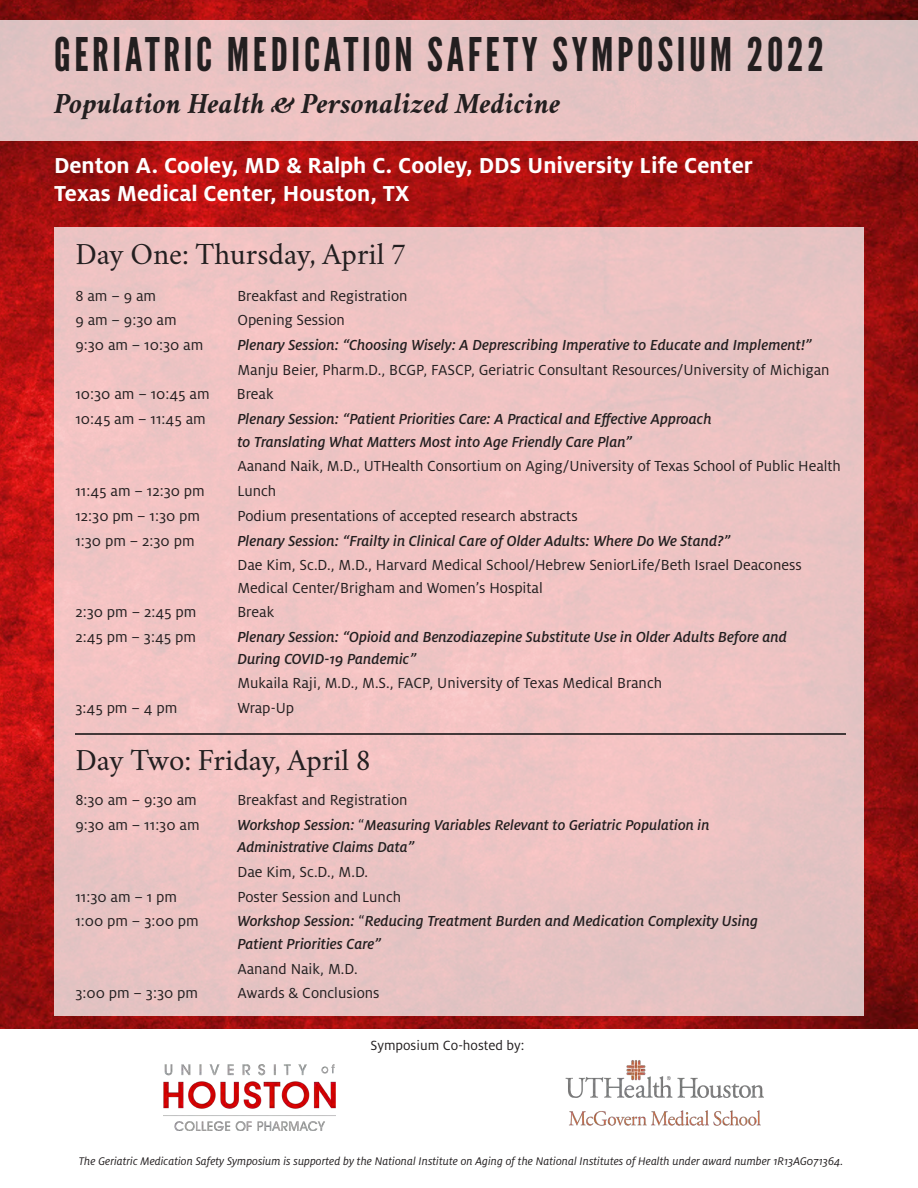
<style>
.page{position:relative;width:918px;height:1188px;background:#fff}
.page>*{position:absolute;margin:0;border:0;box-sizing:border-box;transform-origin:0 0}
.t1{font:46.2px "League Gothic";letter-spacing:.08em;color:#231f20}
.t2{font:31.05px "Crimson";color:#231f20}
.t3{font:italic 700 29.55px "Crimson";color:#231f20}
.t4{font:700 24px "Milo OT";color:#fff}
.t5{font:16.2px/22.5px "Milo OT";color:#231f20}
.t6{font:italic 500 16.2px/22.5px "Milo OT";color:#231f20}
.t7{font:italic 500 15.9px/22.5px "Milo OT";color:#231f20}
.t8{font:14.7px "Milo OT";color:#231f20}
.t9{font:italic 12.3px "Milo OT";color:#231f20}
.s1{font-size:16.2px}
.s2{font-weight:400;font-style:normal;font-size:16.2px}
.s3{font-weight:400;font-style:normal}
</style>
<div class="page">
<img style="left:0;top:0;width:918px;height:1029px">
<img style="left:566px;top:1060px;width:198px;height:66px">
<img style="left:164px;top:1065px;width:172px;height:66px">
<div style="left:0;top:20px;width:918px;height:120px;background:#e5c2c2"></div>
<div style="left:54px;top:227px;width:810px;height:788px;background:#edc3c3"></div>
<hr style="left:75px;top:733px;width:771px;height:2px;background:#231f20">
<p class="t1" style="left:54px;top:27px;width:771px">GERIATRIC MEDICATION SAFETY SYMPOSIUM 2022</p>
<p class="t3" style="left:54px;top:84px;width:508px">Population Health &amp; Personalized Medicine</p>
<p class="t4" style="left:54px;top:152px;width:700px">Denton A. Cooley, MD &amp; Ralph C. Cooley, DDS University Life Center</p>
<p class="t4" style="left:54px;top:180px;width:357px">Texas Medical Center, Houston, TX</p>
<p class="t2" style="left:75px;top:230px;width:332px">Day One: Thursday, April 7</p>
<p class="t5" style="left:75px;top:284px;width:82px">8 am – 9 am</p>
<p class="t5" style="left:237px;top:284px;width:172px">Breakfast and Registration</p>
<p class="t5" style="left:75px;top:309px;width:103px">9 am – 9:30 am</p>
<p class="t5" style="left:237px;top:309px;width:109px">Opening Session</p>
<p class="t5" style="left:75px;top:334px;width:130px">9:30 am – 10:30 am</p>
<p class="t6" style="left:237px;top:334px;width:576px">Plenary Session: “Choosing Wisely: A Deprescribing Imperative to Educate and Implement!”</p>
<p class="t5" style="left:237px;top:359px;width:594px">Manju Beier, Pharm.D., BCGP, FASCP, Geriatric Consultant Resources/University of Michigan</p>
<p class="t5" style="left:75px;top:383px;width:136px">10:30 am – 10:45 am</p>
<p class="t5" style="left:237px;top:383px;width:38px">Break</p>
<p class="t5" style="left:75px;top:408px;width:132px">10:45 am – 11:45 am</p>
<p class="t6" style="left:237px;top:408px;width:476px">Plenary Session: “Patient Priorities Care: A Practical and Effective Approach to Translating What Matters Most into Age Friendly Care Plan”</p>
<p class="t5" style="left:237px;top:455px;width:605px">Aanand Naik, M.D., UTHealth Consortium on Aging/University of Texas School of Public Health</p>
<p class="t5" style="left:75px;top:480px;width:131px">11:45 am – 12:30 pm</p>
<p class="t5" style="left:237px;top:480px;width:40px">Lunch</p>
<p class="t5" style="left:75px;top:505px;width:126px">12:30 pm – 1:30 pm</p>
<p class="t5" style="left:237px;top:505px;width:342px">Podium presentations of accepted research abstracts</p>
<p class="t5" style="left:75px;top:529px;width:121px">1:30 pm – 2:30 pm</p>
<p class="t6" style="left:237px;top:529px;width:495px">Plenary Session: “Frailty in Clinical Care of Older Adults: Where Do We Stand?”</p>
<p class="t5" style="left:237px;top:554px;width:566px">Dae Kim, Sc.D., M.D., Harvard Medical School/Hebrew SeniorLife/Beth Israel Deaconess<br>Medical Center/Brigham and Women’s Hospital</p>
<p class="t5" style="left:75px;top:601px;width:123px">2:30 pm – 2:45 pm</p>
<p class="t5" style="left:237px;top:601px;width:38px">Break</p>
<p class="t5" style="left:75px;top:625px;width:122px">2:45 pm – 3:45 pm</p>
<p class="t6" style="left:237px;top:625px;width:551px">Plenary Session: “Opioid and Benzodiazepine Substitute Use in Older Adults Before and<br>During COVID-19 Pandemic”</p>
<p class="t5" style="left:237px;top:672px;width:426px">Mukaila Raji, M.D., M.S., FACP, University of Texas Medical Branch</p>
<p class="t5" style="left:75px;top:696px;width:103px">3:45 pm – 4 pm</p>
<p class="t5" style="left:237px;top:696px;width:58px">Wrap-Up</p>
<p class="t2" style="left:75px;top:735px;width:297px">Day Two: Friday, April 8</p>
<p class="t5" style="left:75px;top:789px;width:123px">8:30 am – 9:30 am</p>
<p class="t5" style="left:237px;top:789px;width:172px">Breakfast and Registration</p>
<p class="t5" style="left:75px;top:814px;width:126px">9:30 am – 11:30 am</p>
<p class="t7" style="left:237px;top:814px;width:474px"><span class="s1">Workshop Session:</span> <span class="s2">“</span>Measuring Variables Relevant to Geriatric Population in<br>Administrative Claims Data<span class="s1">”</span></p>
<p class="t5" style="left:237px;top:861px;width:132px">Dae Kim, Sc.D., M.D.</p>
<p class="t5" style="left:75px;top:886px;width:103px">11:30 am – 1 pm</p>
<p class="t5" style="left:237px;top:886px;width:165px">Poster Session and Lunch</p>
<p class="t5" style="left:75px;top:910px;width:125px">1:00 pm – 3:00 pm</p>
<p class="t6" style="left:237px;top:910px;width:522px">Workshop Session: <span class="s3">“</span>Reducing Treatment Burden and Medication Complexity Using<br>Patient Priorities Care”</p>
<p class="t5" style="left:237px;top:957px;width:122px">Aanand Naik, M.D.</p>
<p class="t5" style="left:75px;top:982px;width:124px">3:00 pm – 3:30 pm</p>
<p class="t5" style="left:237px;top:982px;width:144px">Awards &amp; Conclusions</p>
<p class="t8" style="left:371px;top:1037px;width:155px">Symposium Co-hosted by:</p>
<p class="t9" style="left:79px;top:1154px;width:766px">The Geriatric Medication Safety Symposium is supported by the National Institute on Aging of the National Institutes of Health under award number 1R13AG071364.</p>
</div>
